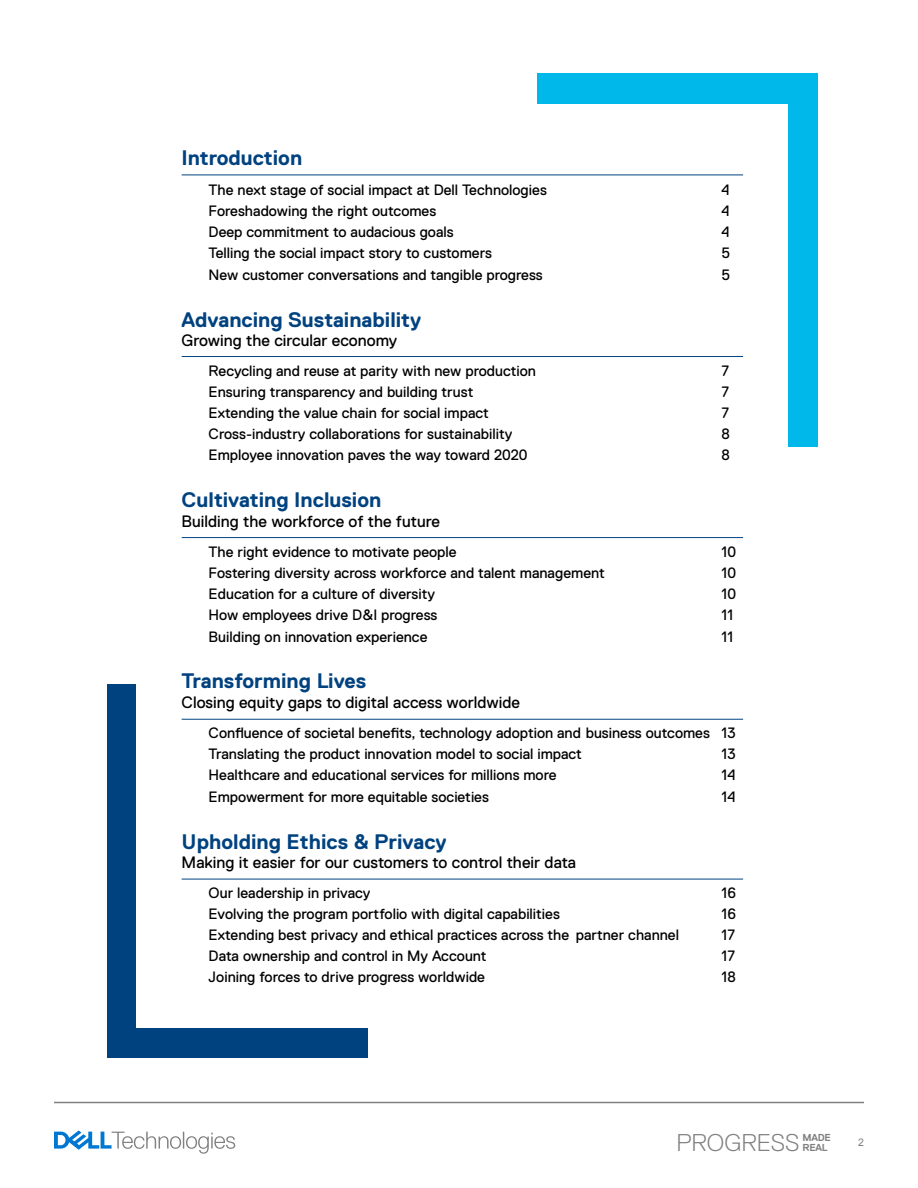
<style>
.page{position:relative;width:918px;height:1188px;background:#fff}
.page>*{position:absolute;margin:0;border:0;box-sizing:border-box;transform-origin:0 0}
.t1{font:300 24.15px "Dell Replica";color:#818181}
.t2{font:700 21px "Dell Replica";color:#00427f}
.t3{font:16.5px "Dell Replica";color:#000}
.t4{font:15px/21px "Dell Replica";color:#000}
.t5{font:10.5px "Arial";color:#818181}
.t6{font:700 10.05px/10.1px "Dell Replica";letter-spacing:-.02em;color:#818181}
</style>
<div class="page">
<div style="left:107px;top:684px;width:260px;height:373px;background:#00427f"></div>
<div style="left:538px;top:74px;width:280px;height:373px;background:#00b8e9"></div>
<div style="left:137px;top:104px;width:651px;height:923px;background:#fff"></div>
<hr style="left:182px;top:175px;width:561px;height:1px;background:#00427f">
<hr style="left:182px;top:356px;width:561px;height:1px;background:#00427f">
<hr style="left:182px;top:537px;width:561px;height:1px;background:#00427f">
<hr style="left:182px;top:719px;width:561px;height:1px;background:#00427f">
<hr style="left:182px;top:879px;width:561px;height:1px;background:#00427f">
<svg style="left:54px;top:1130px;width:181px;height:24px"></svg>
<hr style="left:54px;top:1102px;width:810px;height:1px;background:#818181">
<h2 class="t2" style="left:182px;top:146px;width:122px">Introduction</h2>
<p class="t4" style="left:209px;top:180px;width:340px">The next stage of social impact at Dell Technologies</p>
<p class="t4" style="left:722px;top:180px;width:10px">4</p>
<p class="t4" style="left:209px;top:201px;width:229px">Foreshadowing the right outcomes</p>
<p class="t4" style="left:722px;top:201px;width:10px">4</p>
<p class="t4" style="left:209px;top:222px;width:247px">Deep commitment to audacious goals</p>
<p class="t4" style="left:722px;top:222px;width:10px">4</p>
<p class="t4" style="left:209px;top:243px;width:285px">Telling the social impact story to customers</p>
<p class="t4" style="left:722px;top:243px;width:10px">5</p>
<p class="t4" style="left:209px;top:264px;width:336px">New customer conversations and tangible progress</p>
<p class="t4" style="left:722px;top:264px;width:10px">5</p>
<h2 class="t2" style="left:182px;top:308px;width:241px">Advancing Sustainability</h2>
<p class="t3" style="left:182px;top:332px;width:217px">Growing the circular economy</p>
<p class="t4" style="left:209px;top:361px;width:329px">Recycling and reuse at parity with new production</p>
<p class="t4" style="left:722px;top:361px;width:9px">7</p>
<p class="t4" style="left:209px;top:382px;width:266px">Ensuring transparency and building trust</p>
<p class="t4" style="left:722px;top:382px;width:9px">7</p>
<p class="t4" style="left:209px;top:403px;width:282px">Extending the value chain for social impact</p>
<p class="t4" style="left:722px;top:403px;width:9px">7</p>
<p class="t4" style="left:209px;top:424px;width:305px">Cross-industry collaborations for sustainability</p>
<p class="t4" style="left:722px;top:424px;width:10px">8</p>
<p class="t4" style="left:209px;top:445px;width:320px">Employee innovation paves the way toward 2020</p>
<p class="t4" style="left:722px;top:445px;width:10px">8</p>
<h2 class="t2" style="left:182px;top:488px;width:201px">Cultivating Inclusion</h2>
<p class="t3" style="left:182px;top:512px;width:260px">Building the workforce of the future</p>
<p class="t4" style="left:209px;top:541px;width:249px">The right evidence to motivate people</p>
<p class="t4" style="left:722px;top:541px;width:16px">10</p>
<p class="t4" style="left:209px;top:562px;width:398px">Fostering diversity across workforce and talent management</p>
<p class="t4" style="left:722px;top:562px;width:16px">10</p>
<p class="t4" style="left:209px;top:583px;width:228px">Education for a culture of diversity</p>
<p class="t4" style="left:722px;top:583px;width:16px">10</p>
<p class="t4" style="left:209px;top:604px;width:230px">How employees drive D&amp;I progress</p>
<p class="t4" style="left:722px;top:604px;width:13px">11</p>
<p class="t4" style="left:209px;top:626px;width:220px">Building on innovation experience</p>
<p class="t4" style="left:722px;top:626px;width:13px">11</p>
<h2 class="t2" style="left:182px;top:669px;width:186px">Transforming Lives</h2>
<p class="t3" style="left:182px;top:693px;width:340px">Closing equity gaps to digital access worldwide</p>
<p class="t4" style="left:209px;top:723px;width:528px">Confluence of societal benefits, technology adoption and business outcomes 13<br>Translating the product innovation model to social impact</p>
<p class="t4" style="left:722px;top:744px;width:15px">13</p>
<p class="t4" style="left:209px;top:765px;width:349px">Healthcare and educational services for millions more</p>
<p class="t4" style="left:722px;top:765px;width:15px">14</p>
<p class="t4" style="left:209px;top:786px;width:282px">Empowerment for more equitable societies</p>
<p class="t4" style="left:722px;top:786px;width:15px">14</p>
<h2 class="t2" style="left:182px;top:830px;width:267px">Upholding Ethics &amp; Privacy</h2>
<p class="t3" style="left:182px;top:854px;width:396px">Making it easier for our customers to control their data</p>
<p class="t4" style="left:209px;top:883px;width:163px">Our leadership in privacy</p>
<p class="t4" style="left:722px;top:883px;width:16px">16</p>
<p class="t4" style="left:209px;top:904px;width:353px">Evolving the program portfolio with digital capabilities</p>
<p class="t4" style="left:722px;top:904px;width:16px">16</p>
<p class="t4" style="left:209px;top:925px;width:472px">Extending best privacy and ethical practices across the partner channel</p>
<p class="t4" style="left:722px;top:925px;width:15px">17</p>
<p class="t4" style="left:209px;top:946px;width:279px">Data ownership and control in My Account</p>
<p class="t4" style="left:722px;top:946px;width:15px">17</p>
<p class="t4" style="left:209px;top:967px;width:278px">Joining forces to drive progress worldwide</p>
<p class="t4" style="left:722px;top:967px;width:16px">18</p>
<h1 class="t1" style="left:676px;top:1129px;width:124px">PROGRESS</h1>
<p class="t5" style="left:858px;top:1135px;width:7px">2</p>
<p class="t6" style="left:802px;top:1132px;width:30px">MADE<br>REAL</p>
</div>
